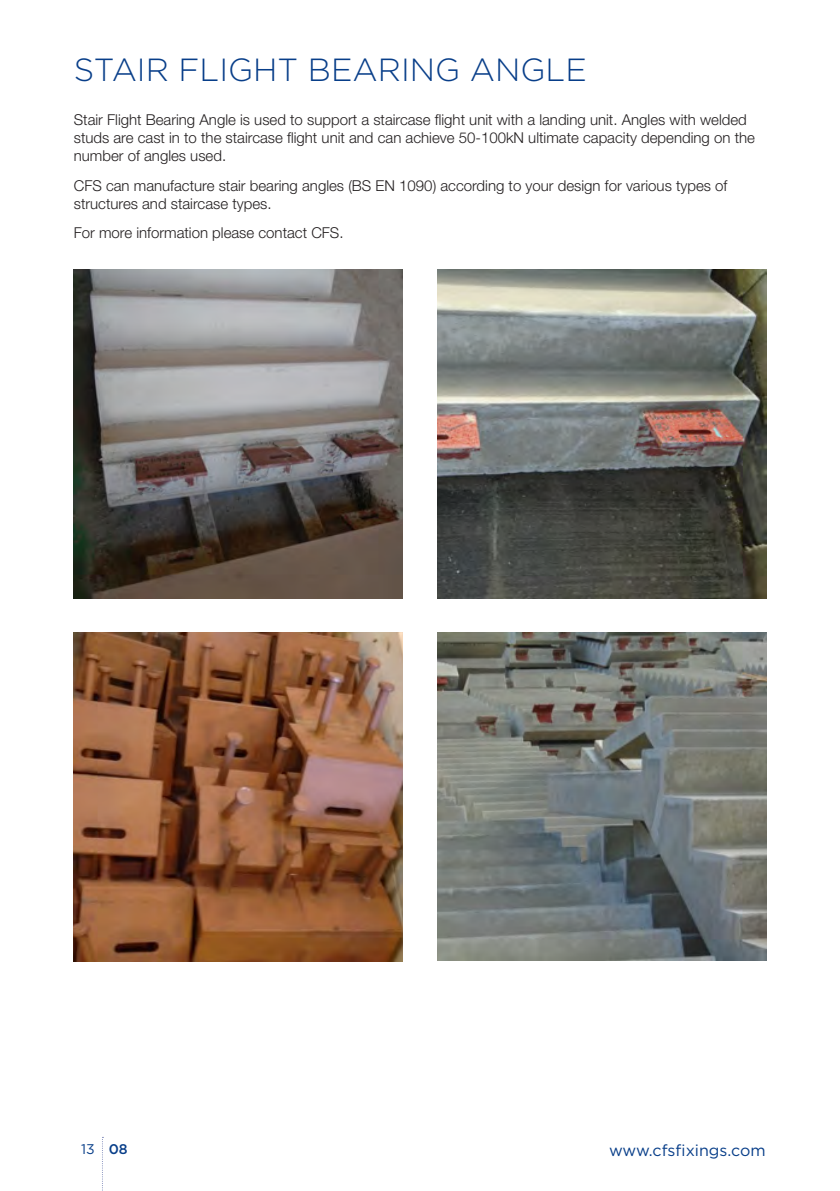
<style>
.page{position:relative;width:840px;height:1191px;background:#fff}
.page>*{position:absolute;margin:0;border:0;box-sizing:border-box;transform-origin:0 0}
.t1{font:300 32px "Gotham";color:#083e89}
.t2{font:16px "Gotham";color:#083e89}
.Body_Copy{font:300 15px/18px "Helvetica Neue";color:#231f20}
.t3{font:14px "Gotham";color:#083e89}
.s1{font-weight:500}
</style>
<div class="page">
<svg style="left:102px;top:1137px;width:1px;height:54px"></svg>
<img style="left:74px;top:269px;width:329px;height:329px">
<img style="left:74px;top:632px;width:329px;height:329px">
<img style="left:437px;top:269px;width:328px;height:329px">
<img style="left:437px;top:632px;width:328px;height:329px">
<p class="t1" style="left:74px;top:52px;width:514px">STAIR FLIGHT BEARING ANGLE</p>
<p class="Body_Copy" style="left:74px;top:111px;width:682px">Stair Flight Bearing Angle is used to support a staircase flight unit with a landing unit. Angles with welded studs are cast in to the staircase flight unit and can achieve 50-100kN ultimate capacity depending on the number of angles used.</p>
<p class="Body_Copy" style="left:74px;top:176px;width:655px">CFS can manufacture stair bearing angles (BS EN 1090) according to your design for various types of structures and staircase types.</p>
<p class="Body_Copy" style="left:74px;top:223px;width:271px">For more information please contact CFS.</p>
<p class="t3" style="left:81px;top:1141px;width:48px">13 <span class="s1">08</span></p>
<p class="t2" style="left:608px;top:1141px;width:158px">www.cfsfixings.com</p>
</div>
